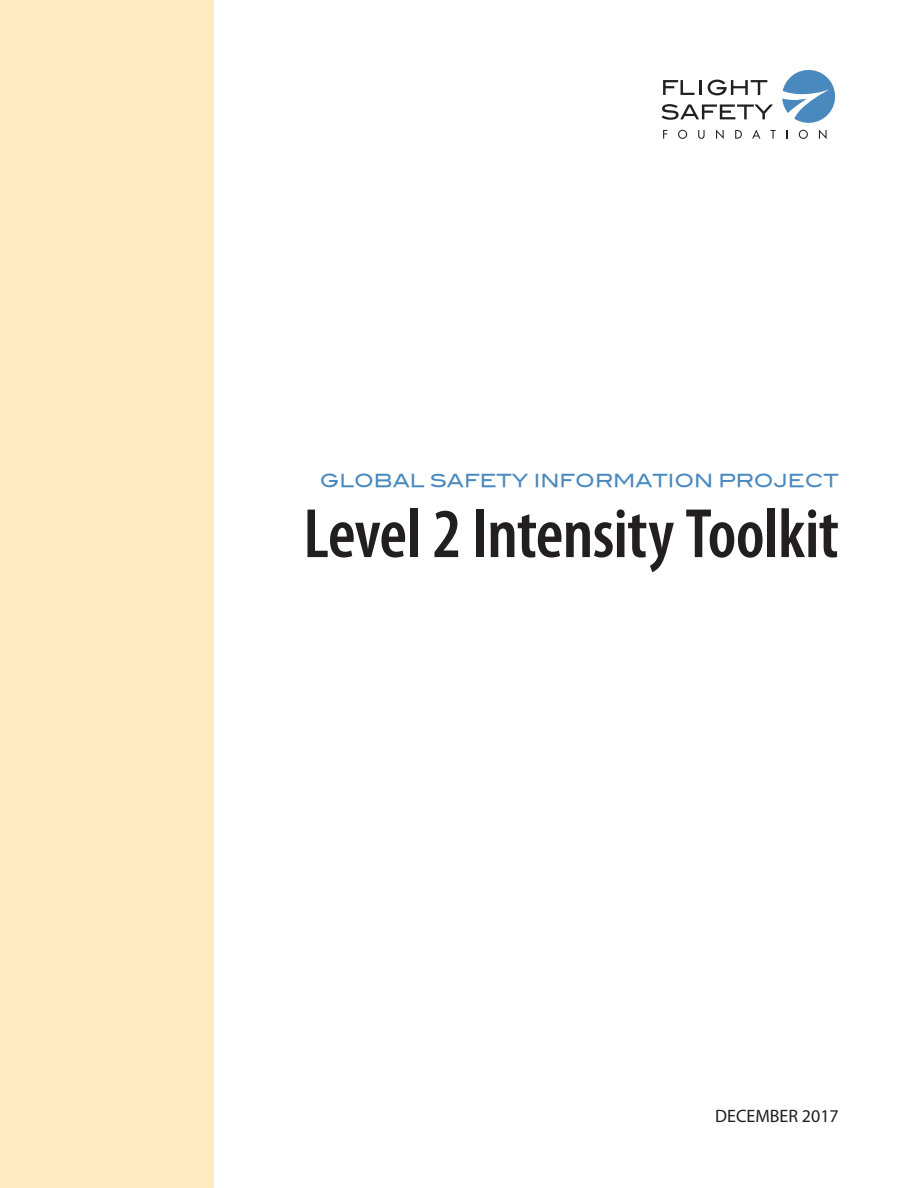
<style>
.page{position:relative;width:918px;height:1188px;background:#fff}
.page>*{position:absolute;margin:0;border:0;box-sizing:border-box;transform-origin:0 0}
.Cover_Title{font:600 condensed 70.5px "Myriad Pro";letter-spacing:-.01em;color:#231f20}
.Pre_Headline{font:18px "Blair Md ITCTT Medium";color:#4a89be}
.Pre_Headline-2{font:18px "Myriad Pro";color:#231f20}
</style>
<div class="page">
<div style="left:0;top:0;width:214px;height:1188px;background:#feeac3"></div>
<svg style="left:663px;top:80px;width:32px;height:15px"></svg>
<hr style="left:699px;top:80px;width:3px;height:15px;background:#231f20">
<svg style="left:708px;top:80px;width:59px;height:15px"></svg>
<svg style="left:662px;top:104px;width:111px;height:16px"></svg>
<svg style="left:663px;top:130px;width:4px;height:9px"></svg>
<svg style="left:678px;top:130px;width:9px;height:9px"></svg>
<svg style="left:698px;top:130px;width:7px;height:9px"></svg>
<svg style="left:716px;top:130px;width:8px;height:9px"></svg>
<svg style="left:735px;top:130px;width:7px;height:9px"></svg>
<svg style="left:752px;top:130px;width:8px;height:9px"></svg>
<svg style="left:770px;top:130px;width:6px;height:9px"></svg>
<svg style="left:782px;top:69px;width:54px;height:70px"></svg>
<p class="Pre_Headline" style="left:320px;top:465px;width:521px">GLOBAL SAFETY INFORMATION PROJECT</p>
<p class="Cover_Title" style="left:303px;top:490px;width:537px">Level 2 Intensity Toolkit</p>
<p class="Pre_Headline-2" style="left:715px;top:1105px;width:125px">DECEMBER 2017</p>
</div>
